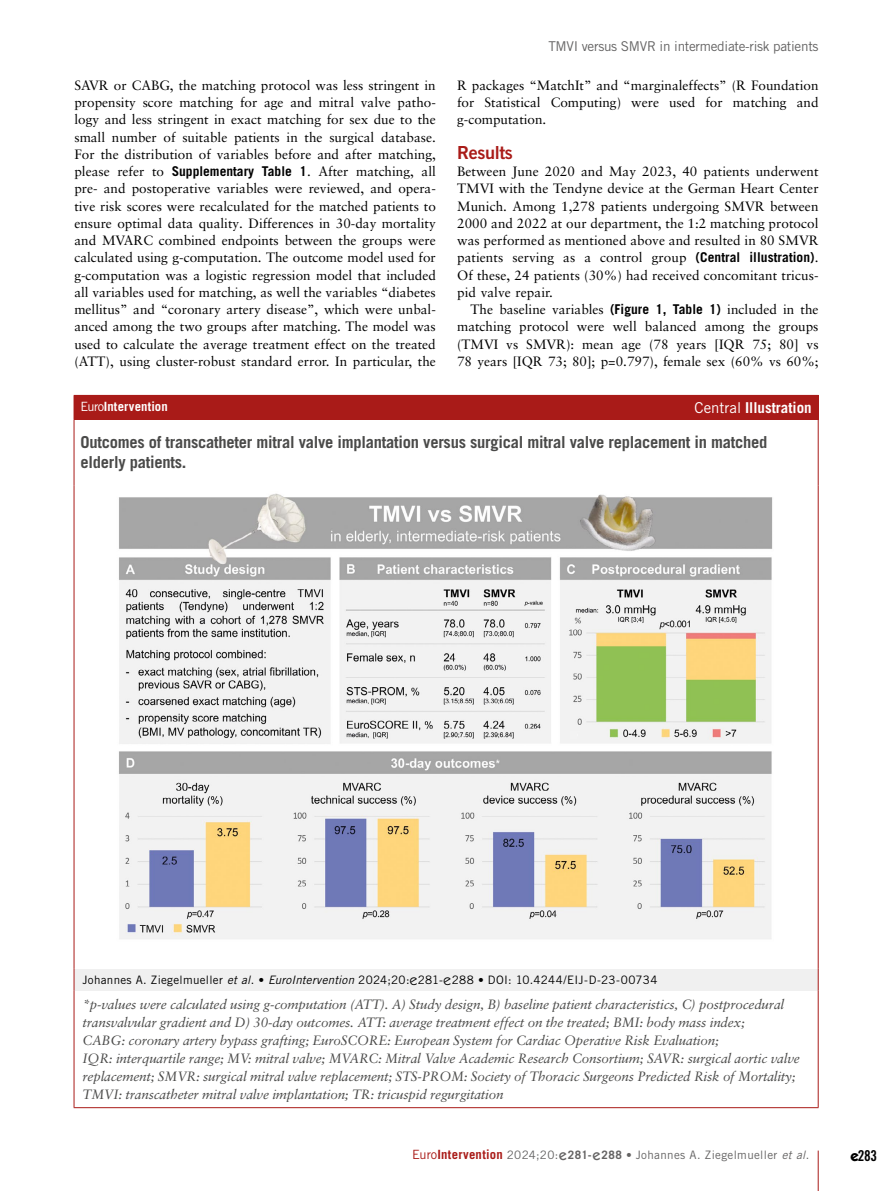
<style>
.page{position:relative;width:893px;height:1191px;background:#fff}
.page>*{position:absolute;margin:0;border:0;box-sizing:border-box;transform-origin:0 0}
.t1{font:18px "Trade Gothic LT Std Bd 2";letter-spacing:-.02em;color:#a91b18}
.t2{font:700 16.5px/19.8px "Trade Gothic LT Std";letter-spacing:-.015em;color:#4a4a49}
.t3{font:700 15px "Trade Gothic LT Std";color:#fff}
.t4{font:15px "Trade Gothic LT Std Bd Cn 20";color:#000}
.t5{font:13.5px/17.2px "Sabon LTW1 G";color:#000;text-align:justify}
.t6{font:italic 13.5px/18px "Sabon LTW1 G";letter-spacing:-.015em;color:#4a4a49}
.t7{font:13.5px "Trade Gothic LT Std";letter-spacing:-.02em;color:#646363}
.t8{font:700 12.75px "Trade Gothic LT Std";letter-spacing:.005em;color:#fff}
.t9{font:11.7px "Trade Gothic LT Std";letter-spacing:.025em;color:#000}
.t10{font:11.7px "Trade Gothic LT Std";letter-spacing:.03em;color:#646363}
.s1{font-family:"Trade Gothic LT Std";font-weight:700}
.s2{font-weight:400}
.s3{font-style:italic}
.s4{font-family:"Sabon LTW1 G"}
.s5{font-family:"ITC Kabel Std";font-size:15px}
.s6{font-size:12.75px;color:#a91b18}
.s7{font-weight:700;font-size:12.75px;color:#a91b18}
.s8{font-family:"ITC Kabel Std";font-weight:500;font-size:15px}
.s9{font-weight:700}
.s10{font-family:"ITC Kabel Std";font-weight:700}
</style>
<div class="page">
<hr style="left:818px;top:1150px;width:1px;height:41px;background:#a91b18">
<div style="left:74px;top:395px;width:744px;height:24px;background:#a91b18"></div>
<div style="left:74px;top:968px;width:744px;height:22px;background:#f0f0f0"></div>
<hr style="left:74px;top:485px;width:1px;height:483px;background:#a91b18">
<hr style="left:818px;top:485px;width:1px;height:483px;background:#a91b18">
<hr style="left:74px;top:395px;width:745px;height:1px;background:#a91b18">
<svg style="left:818px;top:396px;width:1px;height:23px"></svg>
<hr style="left:74px;top:419px;width:1px;height:66px;background:#a91b18">
<hr style="left:818px;top:419px;width:1px;height:66px;background:#a91b18">
<svg style="left:74px;top:968px;width:1px;height:22px"></svg>
<svg style="left:818px;top:968px;width:1px;height:22px"></svg>
<hr style="left:74px;top:990px;width:1px;height:117px;background:#a91b18">
<hr style="left:818px;top:990px;width:1px;height:117px;background:#a91b18">
<hr style="left:74px;top:1107px;width:745px;height:1px;background:#a91b18">
<img style="left:119px;top:493px;width:654px;height:446px">
<p class="t7" style="left:548px;top:38px;width:272px">TMVI versus SMVR in intermediate-risk patients</p>
<p class="t5" style="left:74px;top:76px;width:363px">SAVR or CABG, the matching protocol was less stringent in propensity score matching for age and mitral valve patho&shy;logy and less stringent in exact matching for sex due to the small number of suitable patients in the surgical database.<br>For the distribution of variables before and after matching, please refer to <span class="s1">Supplementary Table 1</span>. After matching, all pre- and postoperative variables were reviewed, and opera&shy;tive risk scores were recalculated for the matched patients to ensure optimal data quality. Differences in 30-day mortality and MVARC combined endpoints between the groups were calculated using g-computation. The outcome model used for g-computation was a logistic regression model that included all variables used for matching, as well the variables “diabetes mellitus” and “coronary artery disease”, which were unbal&shy;anced among the two groups after matching. The model was used to calculate the average treatment effect on the treated (ATT), using cluster-robust standard error. In particular, the</p>
<p class="t5" style="left:457px;top:76px;width:363px">R packages “MatchIt” and “marginaleffects” (R Foundation for Statistical Computing) were used for matching and g-computation.</p>
<h1 class="t1" style="left:457px;top:141px;width:57px">Results</h1>
<p class="t5" style="left:457px;top:162px;width:363px">Between June 2020 and May 2023, 40 patients underwent TMVI with the Tendyne device at the German Heart Center Munich. Among 1,278 patients undergoing SMVR between 2000 and 2022 at our department, the 1:2 matching protocol was performed as mentioned above and resulted in 80 SMVR patients serving as a control group <span class="s1">(Central illustration)</span>.<br>Of these, 24 patients (30%) had received concomitant tricus&shy;pid valve repair.</p>
<p class="t5" style="left:457px;top:300px;width:363px;text-indent:14px">The baseline variables <span class="s1">(Figure 1, Table 1)</span> included in the matching protocol were well balanced among the groups (TMVI vs SMVR): mean age (78 years [IQR 75; 80] vs 78 years [IQR 73; 80]; p=0.797), female sex (60% vs 60%;</p>
<p class="t8" style="left:80px;top:399px;width:89px"><span class="s2">Euro</span>Intervention</p>
<p class="t3" style="left:694px;top:398px;width:119px"><span class="s2">Central</span> Illustration</p>
<p class="t2" style="left:80px;top:432px;width:689px">Outcomes of transcatheter mitral valve implantation versus surgical mitral valve replacement in matched elderly patients.</p>
<p class="t9" style="left:83px;top:972px;width:576px">Johannes A. Ziegelmueller <span class="s3">et al</span>. <span class="s4">•</span> <span class="s3">EuroIntervention</span> 2024;20:<span class="s5">e</span>281-<span class="s5">e</span>288 <span class="s4">•</span> DOI: 10.4244/EIJ-D-23-00734</p>
<p class="t6" style="left:83px;top:995px;width:719px">*p-values were calculated using g-computation (ATT). A) Study design, B) baseline patient characteristics, C) postprocedural transvalvular gradient and D) 30-day outcomes. ATT: average treatment effect on the treated; BMI: body mass index;<br>CABG: coronary artery bypass grafting; EuroSCORE: European System for Cardiac Operative Risk Evaluation;<br>IQR: interquartile range; MV: mitral valve; MVARC: Mitral Valve Academic Research Consortium; SAVR: surgical aortic valve replacement; SMVR: surgical mitral valve replacement; STS-PROM: Society of Thoracic Surgeons Predicted Risk of Mortality; TMVI: transcatheter mitral valve implantation; TR: tricuspid regurgitation</p>
<p class="t10" style="left:412px;top:1147px;width:399px"><span class="s6">Euro</span><span class="s7">Intervention</span> 2024;20:<span class="s8">e</span><span class="s9">281-</span><span class="s8">e</span><span class="s9">288</span> <span class="s4">•</span> Johannes A. Ziegelmueller <span class="s3">et al</span>.</p>
<p class="t4" style="left:850px;top:1147px;width:28px"><span class="s10">e</span>283</p>
</div>
